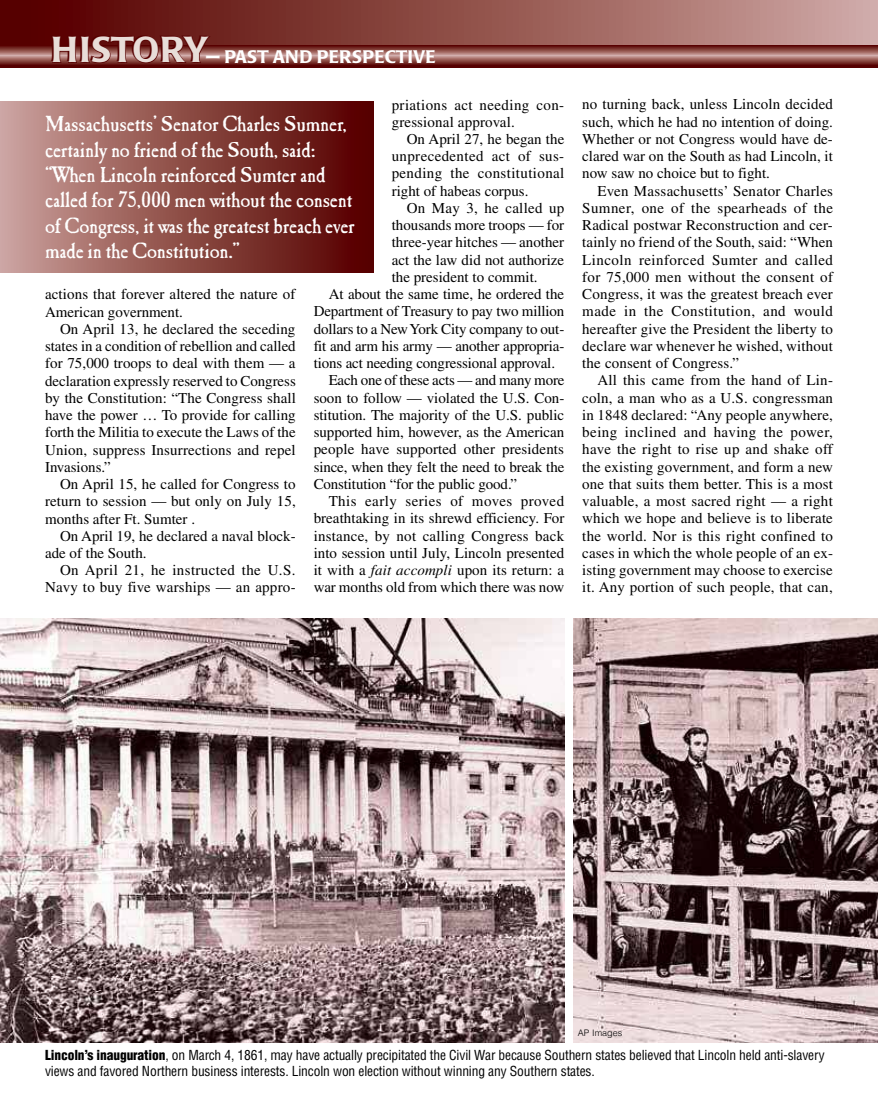
<style>
.page{position:relative;width:878px;height:1107px;background:#fff}
.page>*{position:absolute;margin:0;border:0;box-sizing:border-box;transform-origin:0 0}
.t1{font:21px/25.5px "Caslon Antique";letter-spacing:-.01em;color:#fff}
.t2{font:500 18px "Poppl Laudatio";color:#fff;scale:1.2 1}
.t3{font:15px/17.2px "Times";color:#000;text-align:justify}
.t4{font:15px/17.2px "Times";letter-spacing:.025em;color:#000}
.t5{font:condensed 13.5px/15.8px "Helvetica";letter-spacing:-.01em;color:#000}
.t6{font:300 9px "Helvetica";color:#000}
.s1{font-size:35.7px;color:#e8ddd8}
.s2{font-style:italic}
.s3{font-weight:900}
</style>
<div class="page">
<div style="left:0;top:0;width:878px;height:57px;background:linear-gradient(to right,#4f0000,#cea6a0)"></div>
<div style="left:0;top:101px;width:374px;height:172px;background:linear-gradient(to right,#caa09a,#520000)"></div>
<svg style="left:0;top:45px;width:878px;height:23px;background:#874540"></svg>
<svg style="left:52px;top:24px;width:159px;height:39px;background:#752a27"></svg>
<img style="left:0;top:618px;width:564px;height:424px">
<img style="left:573px;top:618px;width:305px;height:424px">
<p class="t2" style="left:51px;top:49px;width:322px"><span class="s1">HISTORY</span>— PAST AND PERSPECTIVE</p>
<p class="t4" style="left:392px;top:97px;width:174px">priations act needing con&shy;gressional approval.</p>
<p class="t3" style="left:392px;top:132px;width:174px;text-indent:15px">On April 27, he began the unprecedented act of sus&shy;pending the constitutional right of habeas corpus.</p>
<p class="t3" style="left:406px;top:201px;width:159px">On May 3, he called up</p>
<p class="t3" style="left:392px;top:218px;width:174px">thousands more troops — for</p>
<p class="t3" style="left:392px;top:235px;width:174px">three-year hitches — another</p>
<p class="t3" style="left:392px;top:253px;width:174px">act the law did not authorize</p>
<p class="t3" style="left:392px;top:270px;width:147px">the president to commit.</p>
<p class="t3" style="left:329px;top:287px;width:237px">At about the same time, he ordered the</p>
<p class="t3" style="left:314px;top:304px;width:252px">Department of Treasury to pay two million</p>
<p class="t3" style="left:314px;top:322px;width:252px">dollars to a New York City company to out-</p>
<p class="t3" style="left:314px;top:339px;width:252px">fit and arm his army — another appropria-</p>
<p class="t3" style="left:314px;top:356px;width:243px">tions act needing congressional approval.</p>
<p class="t3" style="left:329px;top:373px;width:237px">Each one of these acts — and many more</p>
<p class="t3" style="left:314px;top:391px;width:252px">soon to follow — violated the U.S. Con-</p>
<p class="t3" style="left:314px;top:408px;width:252px">stitution. The majority of the U.S. public</p>
<p class="t3" style="left:314px;top:425px;width:252px">supported him, however, as the American</p>
<p class="t3" style="left:314px;top:442px;width:252px">people have supported other presidents</p>
<p class="t3" style="left:314px;top:460px;width:252px">since, when they felt the need to break the</p>
<p class="t3" style="left:314px;top:477px;width:205px">Constitution “for the public good.”</p>
<p class="t4" style="left:329px;top:494px;width:237px">This early series of moves proved</p>
<p class="t3" style="left:314px;top:511px;width:252px">breathtaking in its shrewd efficiency. For</p>
<p class="t3" style="left:314px;top:529px;width:252px">instance, by not calling Congress back</p>
<p class="t3" style="left:314px;top:546px;width:252px">into session until July, Lincoln presented</p>
<p class="t3" style="left:314px;top:563px;width:252px">it with a <span class="s2">fait accompli</span> upon its return: a</p>
<p class="t3" style="left:314px;top:580px;width:252px">war months old from which there was now</p>
<h1 class="t1" style="left:45px;top:113px;width:311px">Massachusetts’ Senator Charles Sumner, certainly no friend of the South, said: “When Lincoln reinforced Sumter and called for 75,000 men without the consent of Congress, it was the greatest breach ever made in the Constitution.”</h1>
<p class="t3" style="left:45px;top:287px;width:252px">actions that forever altered the nature of<br>American government.</p>
<p class="t3" style="left:45px;top:322px;width:252px;text-indent:15px">On April 13, he declared the seceding states in a condition of rebellion and called for 75,000 troops to deal with them — a declaration expressly reserved to Congress by the Constitution: “The Congress shall have the power … To provide for calling forth the Militia to execute the Laws of the Union, suppress Insurrections and repel Invasions.”</p>
<p class="t3" style="left:45px;top:477px;width:252px;text-indent:15px">On April 15, he called for Congress to return to session — but only on July 15, months after Ft. Sumter .</p>
<p class="t3" style="left:45px;top:529px;width:252px;text-indent:15px">On April 19, he declared a naval block&shy;ade of the South.</p>
<p class="t3" style="left:45px;top:563px;width:252px;text-align:right">On April 21, he instructed the U.S.<br>Navy to buy five warships — an appro-</p>
<p class="t3" style="left:582px;top:97px;width:252px">no turning back, unless Lincoln decided such, which he had no intention of doing.<br>Whether or not Congress would have de&shy;clared war on the South as had Lincoln, it now saw no choice but to fight.</p>
<p class="t3" style="left:582px;top:184px;width:252px;text-indent:15px">Even Massachusetts’ Senator Charles Sumner, one of the spearheads of the Radical postwar Reconstruction and cer&shy;tainly no friend of the South, said: “When Lincoln reinforced Sumter and called for 75,000 men without the consent of Congress, it was the greatest breach ever made in the Constitution, and would hereafter give the President the liberty to declare war whenever he wished, without the consent of Congress.”</p>
<p class="t3" style="left:582px;top:373px;width:252px;text-indent:15px">All this came from the hand of Lin&shy;coln, a man who as a U.S. congressman in 1848 declared: “Any people anywhere, being inclined and having the power, have the right to rise up and shake off the existing government, and form a new one that suits them better. This is a most valuable, a most sacred right — a right which we hope and believe is to liberate the world. Nor is this right confined to cases in which the whole people of an ex&shy;isting government may choose to exercise it. Any portion of such people, that can,</p>
<p class="t6" style="left:578px;top:1029px;width:46px">AP Images</p>
<p class="t5" style="left:45px;top:1047px;width:781px"><span class="s3">Lincoln’s inauguration</span>, on March 4, 1861, may have actually precipitated the Civil War because Southern states believed that Lincoln held anti-slavery views and favored Northern business interests. Lincoln won election without winning any Southern states.</p>
</div>
